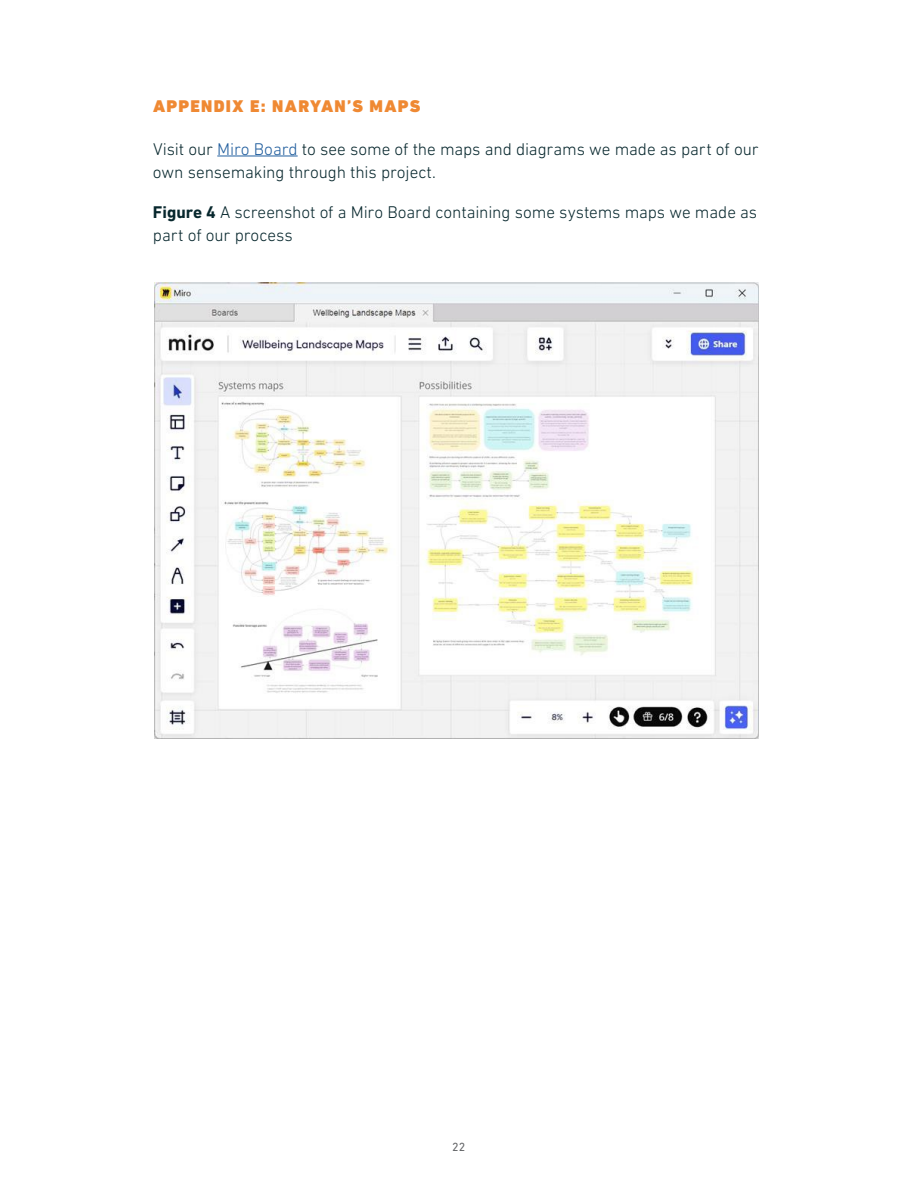
<style>
.page{position:relative;width:918px;height:1188px;background:#fff}
.page>*{position:absolute;margin:0;border:0;box-sizing:border-box;transform-origin:0 0}
.t1{font:300 17.25px/23.2px "DIN Next LT Pro";letter-spacing:-.005em;color:#07272d}
.t2{font:900 17.25px "DIN Next LT Pro";letter-spacing:.075em;color:#ef8933}
.t3{font:12px "DIN Next LT Pro";color:#626466}
.s1{color:#215e9e}
.s2{font-weight:700}
</style>
<div class="page">
<hr style="left:217px;top:156px;width:81px;height:1px;background:#215e9e">
<img style="left:154px;top:282px;width:605px;height:456px">
<p class="t2" style="left:153px;top:100px;width:269px">APPENDIX E: NARYAN’S MAPS</p>
<p class="t1" style="left:153px;top:138px;width:607px">Visit our <span class="s1">Miro Board</span> to see some of the maps and diagrams we made as part of our own sensemaking through this project.</p>
<p class="t1" style="left:153px;top:201px;width:606px"><span class="s2">Figure 4</span> A screenshot of a Miro Board containing some systems maps we made as part of our process</p>
<p class="t3" style="left:452px;top:1143px;width:15px">22</p>
</div>
